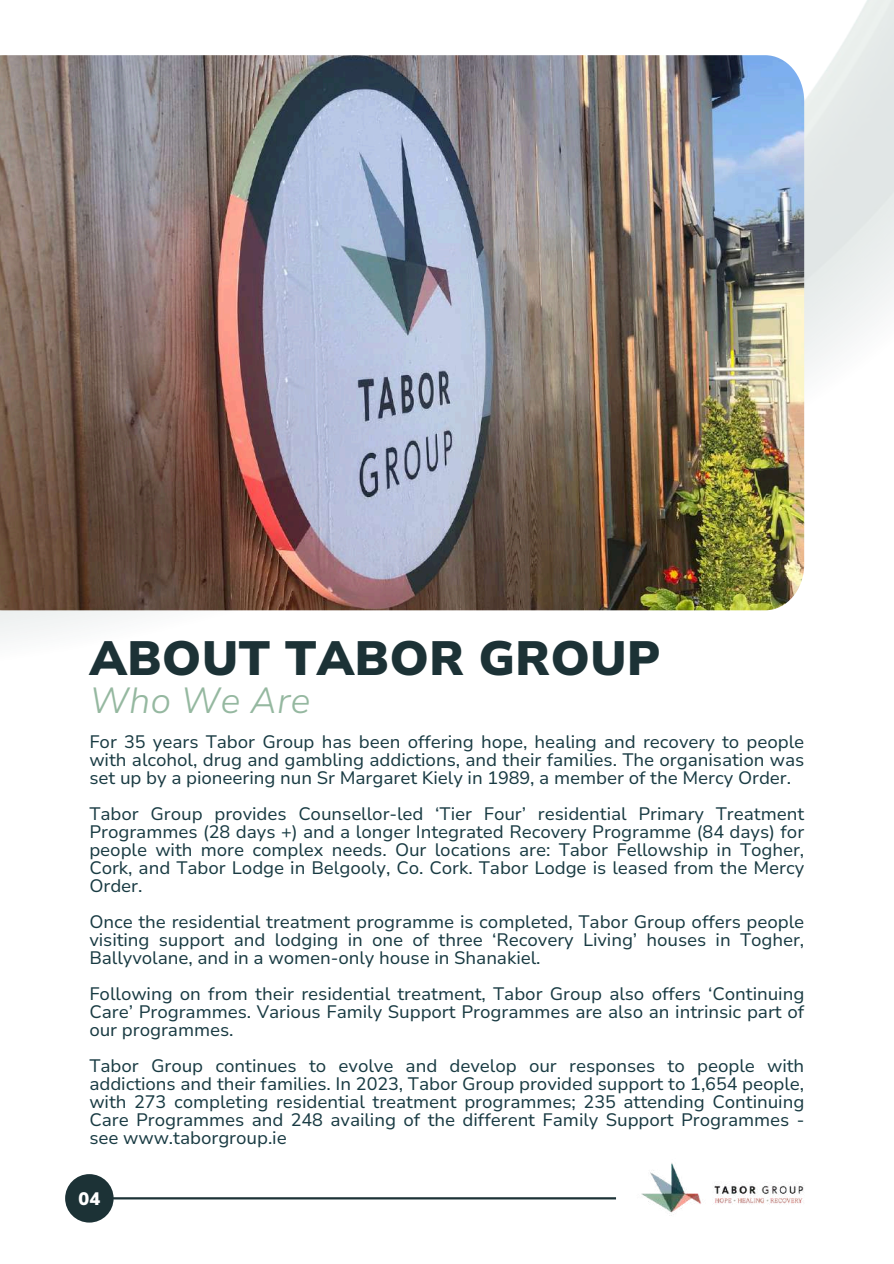
<style>
.page{position:relative;width:894px;height:1264px;background:#fff}
.page>*{position:absolute;margin:0;border:0;box-sizing:border-box;transform-origin:0 0}
.t1{font:900 48px "Nunito Sans 10 pt";color:#1c3236}
.t2{font:italic 300 36.3px "Nunito Sans 10 pt";color:#95b8a0}
.t3{font:18px/18px "Nunito Sans 10 pt";letter-spacing:-.005em;color:#183a42;text-align:justify}
.t4{font:900 18px "Nunito Sans 10 pt";color:#fff}
</style>
<div class="page">
<div style="left:65px;top:1174px;width:49px;height:48px;background:#1c3236;border-radius:50%"></div>
<hr style="left:103px;top:1197px;width:513px;height:2px;background:#1c3236">
<img style="left:641px;top:1163px;width:163px;height:53px">
<img style="left:0;top:0;width:893px;height:636px">
<img style="left:0;top:55px;width:804px;height:555px">
<h1 class="t1" style="left:89px;top:626px;width:572px">ABOUT TABOR GROUP</h1>
<h2 class="t2" style="left:89px;top:676px;width:223px">Who We Are</h2>
<p class="t3" style="left:89px;top:732px;width:716px">For 35 years Tabor Group has been offering hope, healing and recovery to people with alcohol, drug and gambling addictions, and their families. The organisation was set up by a pioneering nun Sr Margaret Kiely in 1989, a member of the Mercy Order.</p>
<p class="t3" style="left:89px;top:804px;width:716px">Tabor Group provides Counsellor-led ‘Tier Four’ residential Primary Treatment Programmes (28 days +) and a longer Integrated Recovery Programme (84 days) for people with more complex needs. Our locations are: Tabor Fellowship in Togher, Cork, and Tabor Lodge in Belgooly, Co. Cork. Tabor Lodge is leased from the Mercy Order.</p>
<p class="t3" style="left:89px;top:912px;width:716px">Once the residential treatment programme is completed, Tabor Group offers people visiting support and lodging in one of three ‘Recovery Living’ houses in Togher, Ballyvolane, and in a women-only house in Shanakiel.</p>
<p class="t3" style="left:89px;top:984px;width:716px">Following on from their residential treatment, Tabor Group also offers ‘Continuing Care’ Programmes. Various Family Support Programmes are also an intrinsic part of our programmes.</p>
<p class="t3" style="left:89px;top:1056px;width:716px">Tabor Group continues to evolve and develop our responses to people with addictions and their families. In 2023, Tabor Group provided support to 1,654 people, with 273 completing residential treatment programmes; 235 attending Continuing Care Programmes and 248 availing of the different Family Support Programmes - see www.taborgroup.ie</p>
<p class="t4" style="left:78px;top:1186px;width:23px">04</p>
</div>
